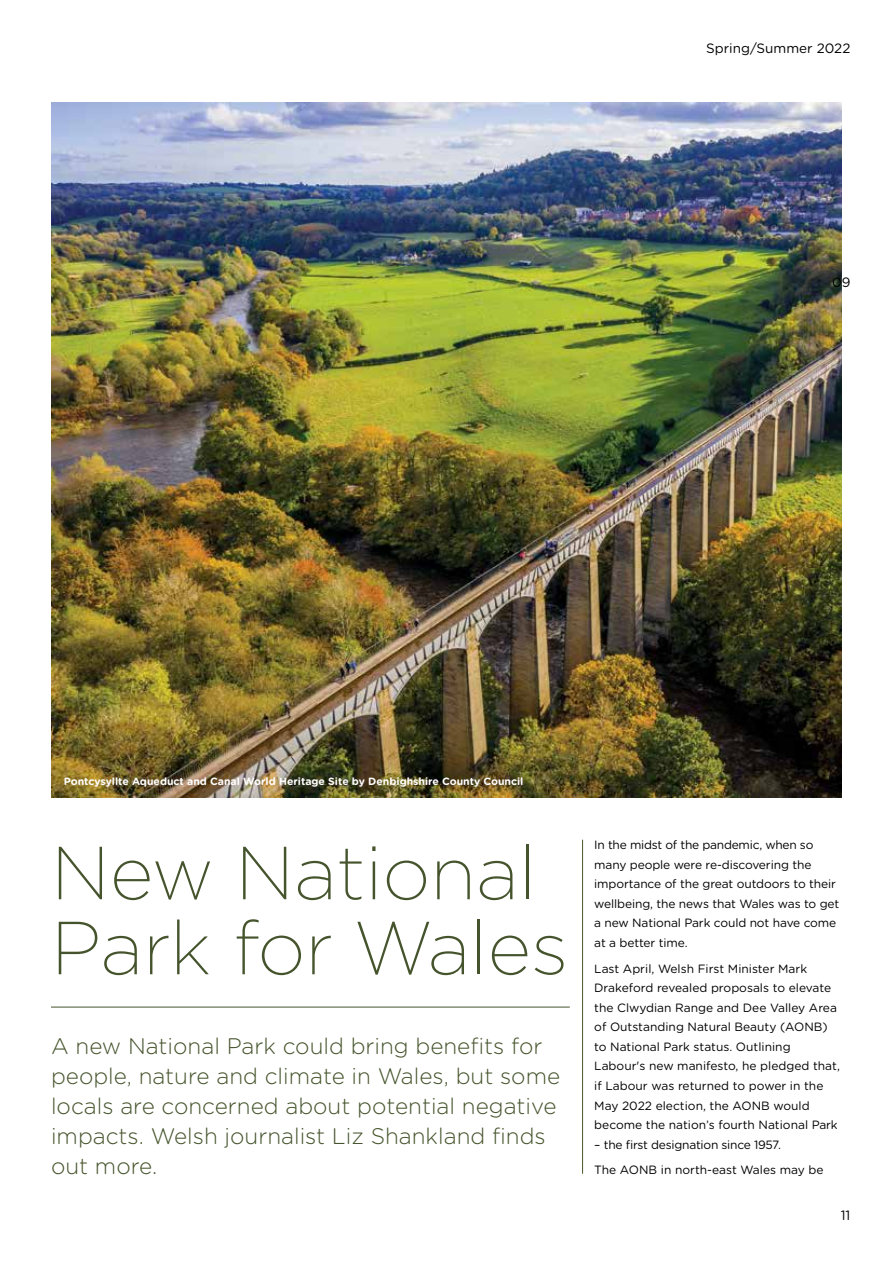
<style>
.page{position:relative;width:893px;height:1263px;background:#fff}
.page>*{position:absolute;margin:0;border:0;box-sizing:border-box;transform-origin:0 0}
.t1{font:200 75px/75px "Gotham";color:#45542c}
.t2{font:300 22.5px/30px "Gotham Rounded";color:#45542c}
.t3{font:13.5px "Gotham Rounded";color:#000}
.t4{font:12px/19.5px "Gotham Rounded";letter-spacing:-.01em;color:#000}
.t5{font:700 10.5px "Gotham Rounded";color:#fff}
</style>
<div class="page">
<hr style="left:51px;top:1007px;width:519px;height:1px;background:#45542c">
<img style="left:51px;top:102px;width:791px;height:695px">
<hr style="left:582px;top:840px;width:1px;height:334px;background:#45542c">
<p class="t3" style="left:706px;top:39px;width:146px">Spring/Summer 2022</p>
<p class="t3" style="left:832px;top:273px;width:20px">09</p>
<p class="t5" style="left:64px;top:774px;width:461px">Pontcysyllte Aqueduct and Canal World Heritage Site by Denbighshire County Council</p>
<h1 class="t1" style="left:51px;top:834px;width:519px">New National<br>Park for Wales</h1>
<h2 class="t2" style="left:51px;top:1030px;width:511px">A new National Park could bring benefits for people, nature and climate in Wales, but some locals are concerned about potential negative impacts. Welsh journalist Liz Shankland finds out more.</h2>
<p class="t4" style="left:594px;top:835px;width:247px">In the midst of the pandemic, when so many people were re-discovering the importance of the great outdoors to their wellbeing, the news that Wales was to get a new National Park could not have come at a better time.</p>
<p class="t4" style="left:594px;top:958px;width:247px">Last April, Welsh First Minister Mark Drakeford revealed proposals to elevate the Clwydian Range and Dee Valley Area of Outstanding Natural Beauty (AONB) to National Park status. Outlining Labour's new manifesto, he pledged that, if Labour was returned to power in the May 2022 election, the AONB would become the nation’s fourth National Park</p>
<p class="t4" style="left:594px;top:1131px;width:231px;line-height:25.2px">– the first designation since 1957.<br>The AONB in north-east Wales may be</p>
<p class="t3" style="left:841px;top:1206px;width:11px">11</p>
</div>
